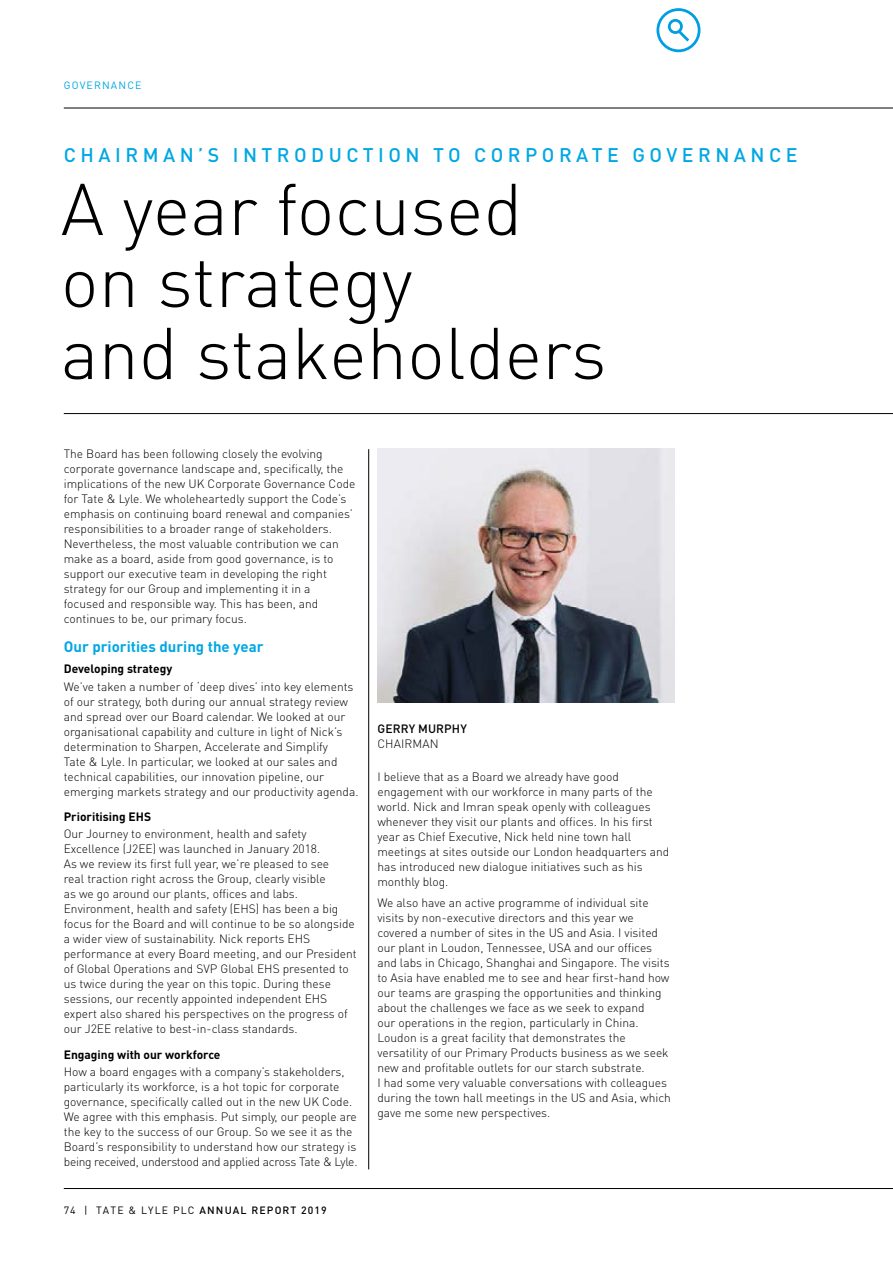
<style>
.page{position:relative;width:893px;height:1263px;background:#fff}
.page>*{position:absolute;margin:0;border:0;box-sizing:border-box;transform-origin:0 0}
.t1{font:300 72px/72px "DINOT";color:#000}
.t2{font:500 19.5px "DINOT";letter-spacing:.23em;color:#00a7e3}
.t3{font:700 15px "DINOT";color:#00a7e3}
.t4{font:300 12px/15px "DINOT";color:#000}
.t5{font:700 12px "DINOT";color:#000}
.t6{font:500 12px "DINOT";letter-spacing:.01em;color:#000}
.t7{font:500 10.5px "DINOT";letter-spacing:.11em;color:#000}
.t8{font:10.5px "DINOT";letter-spacing:.11em;color:#00a7e3}
.s1{font-weight:400}
</style>
<div class="page">
<hr style="left:64px;top:413px;width:829px;height:1px;background:#000">
<hr style="left:368px;top:449px;width:1px;height:720px;background:#000">
<img style="left:377px;top:448px;width:297px;height:255px">
<hr style="left:64px;top:1188px;width:829px;height:1px;background:#000">
<hr style="left:64px;top:108px;width:829px;height:1px;background:#000">
<svg style="left:656px;top:8px;width:45px;height:45px"></svg>
<p class="t8" style="left:64px;top:78px;width:79px">GOVERNANCE</p>
<h2 class="t2" style="left:64px;top:141px;width:735px">CHAIRMAN’S INTRODUCTION TO CORPORATE GOVERNANCE</h2>
<h1 class="t1" style="left:61px;top:170px;width:547px">A year focused on strategy<br>and stakeholders</h1>
<p class="t4" style="left:64px;top:446px;width:293px">The Board has been following closely the evolving corporate governance landscape and, specifically, the implications of the new UK Corporate Governance Code for Tate &amp; Lyle. We wholeheartedly support the Code’s emphasis on continuing board renewal and companies’ responsibilities to a broader range of stakeholders.<br>Nevertheless, the most valuable contribution we can make as a board, aside from good governance, is to support our executive team in developing the right strategy for our Group and implementing it in a<br>focused and responsible way. This has been, and continues to be, our primary focus.</p>
<p class="t3" style="left:64px;top:636px;width:201px">Our priorities during the year</p>
<p class="t5" style="left:64px;top:661px;width:110px">Developing strategy</p>
<p class="t4" style="left:64px;top:678px;width:296px">We’ve taken a number of ‘deep dives’ into key elements of our strategy, both during our annual strategy review and spread over our Board calendar. We looked at our organisational capability and culture in light of Nick’s determination to Sharpen, Accelerate and Simplify<br>Tate &amp; Lyle. In particular, we looked at our sales and technical capabilities, our innovation pipeline, our emerging markets strategy and our productivity agenda.</p>
<p class="t5" style="left:64px;top:809px;width:89px">Prioritising EHS</p>
<p class="t4" style="left:64px;top:826px;width:294px">Our Journey to environment, health and safety Excellence (J2EE) was launched in January 2018.<br>As we review its first full year, we’re pleased to see<br>real traction right across the Group, clearly visible<br>as we go around our plants, offices and labs.<br>Environment, health and safety (EHS) has been a big focus for the Board and will continue to be so alongside a wider view of sustainability. Nick reports EHS performance at every Board meeting, and our President of Global Operations and SVP Global EHS presented to us twice during the year on this topic. During these sessions, our recently appointed independent EHS expert also shared his perspectives on the progress of our J2EE relative to best-in-class standards.</p>
<p class="t5" style="left:64px;top:1046px;width:158px">Engaging with our workforce</p>
<p class="t4" style="left:64px;top:1064px;width:295px">How a board engages with a company’s stakeholders, particularly its workforce, is a hot topic for corporate governance, specifically called out in the new UK Code.<br>We agree with this emphasis. Put simply, our people are the key to the success of our Group. So we see it as the Board’s responsibility to understand how our strategy is being received, understood and applied across Tate &amp; Lyle.</p>
<p class="t7" style="left:64px;top:1203px;width:264px"><span class="s1">74 | TATE &amp; LYLE PLC</span> ANNUAL REPORT 2019</p>
<p class="t6" style="left:377px;top:721px;width:91px">GERRY MURPHY</p>
<p class="t4" style="left:377px;top:736px;width:63px">CHAIRMAN</p>
<p class="t4" style="left:377px;top:768px;width:293px">I believe that as a Board we already have good engagement with our workforce in many parts of the world. Nick and Imran speak openly with colleagues whenever they visit our plants and offices. In his first year as Chief Executive, Nick held nine town hall meetings at sites outside our London headquarters and has introduced new dialogue initiatives such as his monthly blog.</p>
<p class="t4" style="left:377px;top:895px;width:295px">We also have an active programme of individual site visits by non-executive directors and this year we covered a number of sites in the US and Asia. I visited our plant in Loudon, Tennessee, USA and our offices and labs in Chicago, Shanghai and Singapore. The visits to Asia have enabled me to see and hear first-hand how our teams are grasping the opportunities and thinking about the challenges we face as we seek to expand<br>our operations in the region, particularly in China.<br>Loudon is a great facility that demonstrates the versatility of our Primary Products business as we seek new and profitable outlets for our starch substrate.<br>I had some very valuable conversations with colleagues during the town hall meetings in the US and Asia, which gave me some new perspectives.</p>
</div>
